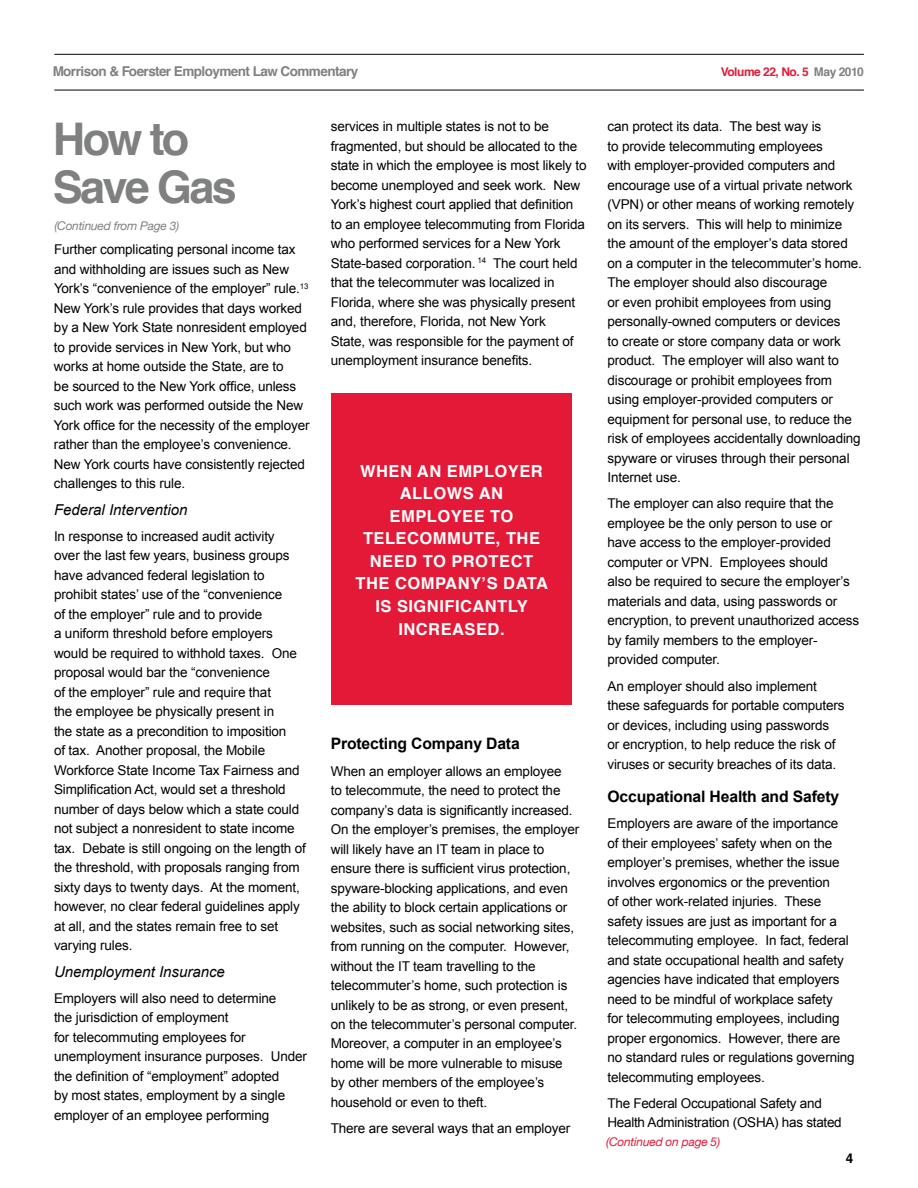
<style>
.page{position:relative;width:918px;height:1188px;background:#fff}
.page>*{position:absolute;margin:0;border:0;box-sizing:border-box;transform-origin:0 0}
.t1{font:700 45px/48px "Helvetica";letter-spacing:-.06em;color:#7f8081}
.t2{font:700 16.5px/22.5px "Helvetica";letter-spacing:.03em;color:#fff;text-align:right}
.t3{font:700 15.75px "Arial";letter-spacing:-.01em;color:#000}
.t4{font:italic 15px "Arial";color:#000}
.t5{font:13.5px/19.5px "Arial";letter-spacing:-.01em;color:#000}
.t6{font:700 13.5px "Helvetica";letter-spacing:-.04em;color:#7f8081}
.t7{font:700 13.5px "Helvetica";color:#000}
.t8{font:700 12px "Helvetica";letter-spacing:-.04em;color:#e31937}
.t9{font:italic 12px "Helvetica Neue";letter-spacing:-.02em;color:#7f8081}
.t10{font:italic 12px "Helvetica Neue";letter-spacing:-.02em;color:#e31937}
.s1{color:#7f8081}
</style>
<div class="page">
<hr style="left:54px;top:90px;width:810px;height:1px;background:#000">
<hr style="left:54px;top:54px;width:810px;height:1px;background:#000">
<div style="left:331px;top:393px;width:241px;height:312px;background:#e31937"></div>
<p class="t6" style="left:53px;top:61px;width:307px">MORRISON &amp; FOERSTER EMPLOYMENT LAW COMMENTARY</p>
<p class="t8" style="left:721px;top:62px;width:145px">VOLUME 22, NO. 5 <span class="s1">MAY 2010</span></p>
<h1 class="t1" style="left:53px;top:116px;width:185px">HOW TO<br>SAVE GAS</h1>
<p class="t9" style="left:54px;top:218px;width:126px">(Continued from Page 3)</p>
<p class="t5" style="left:54px;top:240px;width:257px">Further complicating personal income tax and withholding are issues such as New York’s “convenience of the employer” rule.<sup>13<br></sup>New York’s rule provides that days worked by a New York State nonresident employed to provide services in New York, but who works at home outside the State, are to<br>be sourced to the New York office, unless such work was performed outside the New York office for the necessity of the employer rather than the employee’s convenience.<br>New York courts have consistently rejected challenges to this rule.</p>
<p class="t4" style="left:54px;top:500px;width:135px">Federal Intervention</p>
<p class="t5" style="left:54px;top:526px;width:254px">In response to increased audit activity<br>over the last few years, business groups have advanced federal legislation to prohibit states’ use of the “convenience<br>of the employer” rule and to provide<br>a uniform threshold before employers would be required to withhold taxes. One proposal would bar the “convenience<br>of the employer” rule and require that<br>the employee be physically present in<br>the state as a precondition to imposition<br>of tax. Another proposal, the Mobile Workforce State Income Tax Fairness and Simplification Act, would set a threshold number of days below which a state could not subject a nonresident to state income tax. Debate is still ongoing on the length of the threshold, with proposals ranging from sixty days to twenty days. At the moment, however, no clear federal guidelines apply at all, and the states remain free to set varying rules.</p>
<p class="t4" style="left:54px;top:962px;width:172px">Unemployment Insurance</p>
<p class="t5" style="left:54px;top:988px;width:254px">Employers will also need to determine<br>the jurisdiction of employment<br>for telecommuting employees for unemployment insurance purposes. Under the definition of “employment” adopted<br>by most states, employment by a single employer of an employee performing</p>
<p class="t5" style="left:331px;top:117px;width:257px">services in multiple states is not to be fragmented, but should be allocated to the state in which the employee is most likely to become unemployed and seek work. New York’s highest court applied that definition to an employee telecommuting from Florida who performed services for a New York State-based corporation. <sup>14</sup> The court held that the telecommuter was localized in Florida, where she was physically present and, therefore, Florida, not New York<br>State, was responsible for the payment of unemployment insurance benefits.</p>
<p class="t2" style="left:360px;top:460px;width:29px">WHEN</p>
<p class="t2" style="left:417px;top:460px;width:43px">AN EMPL</p>
<p class="t2" style="left:495px;top:460px;width:50px">OYE R</p>
<p class="t2" style="left:400px;top:483px;width:12px">ALL</p>
<p class="t2" style="left:433px;top:483px;width:58px">OWS AN</p>
<p class="t2" style="left:390px;top:505px;width:13px">EMPL</p>
<p class="t2" style="left:437px;top:505px;width:26px">OYEE</p>
<p class="t2" style="left:490px;top:505px;width:25px">T O</p>
<p class="t2" style="left:363px;top:528px;width:13px">TELEC</p>
<p class="t2" style="left:420px;top:528px;width:99px">OMM UTE, THE</p>
<p class="t2" style="left:370px;top:550px;width:13px">NEED</p>
<p class="t2" style="left:423px;top:550px;width:78px">TO PROTECT</p>
<p class="t2" style="left:355px;top:573px;width:13px">THE</p>
<p class="t2" style="left:395px;top:573px;width:39px">COMPANY</p>
<p class="t2" style="left:482px;top:573px;width:34px">’S DATA</p>
<p class="t2" style="left:375px;top:595px;width:34px">IS SIGNIFICANTLY<br>INC</p>
<p class="t2" style="left:428px;top:618px;width:25px">REASED</p>
<p class="t2" style="left:500px;top:618px;width:6px">.</p>
<p class="t3" style="left:331px;top:733px;width:191px">Protecting Company Data</p>
<p class="t5" style="left:331px;top:761px;width:250px">When an employer allows an employee<br>to telecommute, the need to protect the company’s data is significantly increased.<br>On the employer’s premises, the employer will likely have an IT team in place to ensure there is sufficient virus protection, spyware-blocking applications, and even the ability to block certain applications or websites, such as social networking sites, from running on the computer. However, without the IT team travelling to the telecommuter’s home, such protection is unlikely to be as strong, or even present, on the telecommuter’s personal computer.<br>Moreover, a computer in an employee’s home will be more vulnerable to misuse by other members of the employee’s household or even to theft.</p>
<p class="t5" style="left:331px;top:1119px;width:241px">There are several ways that an employer</p>
<p class="t5" style="left:608px;top:117px;width:256px">can protect its data. The best way is<br>to provide telecommuting employees<br>with employer-provided computers and encourage use of a virtual private network (VPN) or other means of working remotely on its servers. This will help to minimize the amount of the employer’s data stored on a computer in the telecommuter’s home.<br>The employer should also discourage<br>or even prohibit employees from using personally-owned computers or devices<br>to create or store company data or work product. The employer will also want to discourage or prohibit employees from using employer-provided computers or equipment for personal use, to reduce the risk of employees accidentally downloading spyware or viruses through their personal Internet use.</p>
<p class="t5" style="left:608px;top:494px;width:253px">The employer can also require that the employee be the only person to use or have access to the employer-provided computer or VPN. Employees should<br>also be required to secure the employer’s materials and data, using passwords or encryption, to prevent unauthorized access by family members to the employer&shy;provided computer.</p>
<p class="t5" style="left:608px;top:676px;width:239px">An employer should also implement these safeguards for portable computers or devices, including using passwords<br>or encryption, to help reduce the risk of viruses or security breaches of its data.</p>
<p class="t3" style="left:608px;top:786px;width:233px">Occupational Health and Safety</p>
<p class="t5" style="left:608px;top:814px;width:249px">Employers are aware of the importance<br>of their employees’ safety when on the employer’s premises, whether the issue involves ergonomics or the prevention<br>of other work-related injuries. These safety issues are just as important for a telecommuting employee. In fact, federal and state occupational health and safety agencies have indicated that employers need to be mindful of workplace safety<br>for telecommuting employees, including proper ergonomics. However, there are no standard rules or regulations governing telecommuting employees.</p>
<p class="t5" style="left:608px;top:1093px;width:236px">The Federal Occupational Safety and<br>Health Administration (OSHA) has stated</p>
<p class="t10" style="left:606px;top:1135px;width:115px">(Continued on page 5)</p>
<p class="t7" style="left:846px;top:1148px;width:9px">4</p>
</div>
